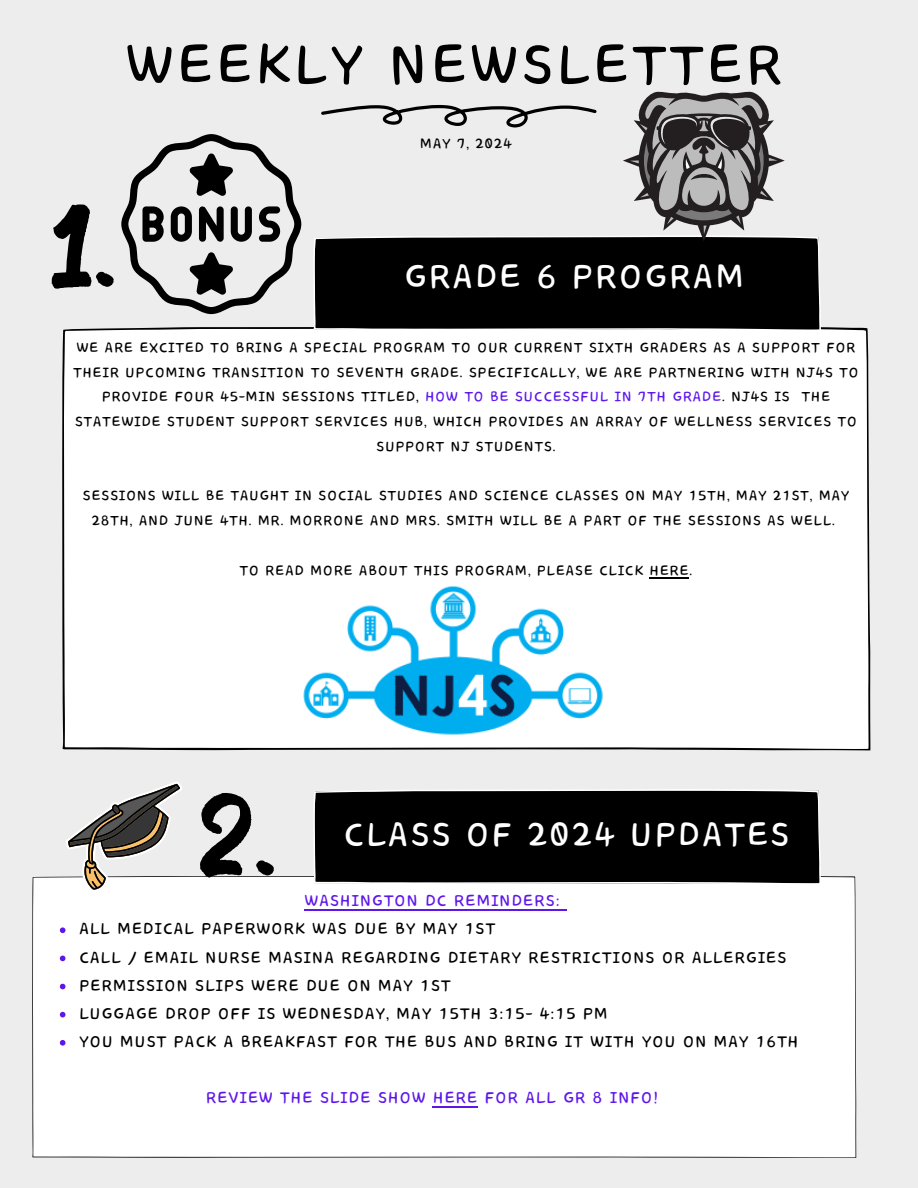
<style>
.page{position:relative;width:918px;height:1188px;background:#ededed}
.page>*{position:absolute;margin:0;border:0;box-sizing:border-box;transform-origin:0 0}
.t1{font:112.95px "Bosk";color:#000}
.t2{font:72px "Core Bandi Face";color:#000}
.t3{font:43.05px "Core Bandi Face";color:#fff}
.t4{font:20.55px "Core Bandi Face";color:#000}
.t5{font:20.55px "Core Bandi Face";color:#5e17eb}
.t6{font:18px/24.8px "Core Bandi Face";color:#000;text-align:center}
.s1{color:#5e17eb}
</style>
<div class="page">
<div style="left:62px;top:327px;width:809px;height:423px;background:#fff"></div>
<div style="left:313px;top:236px;width:508px;height:95px;background:#000"></div>
<svg style="left:321px;top:105px;width:276px;height:22px"></svg>
<svg style="left:623px;top:92px;width:162px;height:149px"></svg>
<div style="left:32px;top:876px;width:824px;height:282px;background:#fff"></div>
<div style="left:313px;top:789px;width:508px;height:95px;background:#000"></div>
<svg style="left:66px;top:782px;width:117px;height:110px"></svg>
<hr style="left:650px;top:578px;width:39px;height:1px;background:#000">
<img style="left:301px;top:581px;width:316px;height:155px">
<svg style="left:121px;top:134px;width:180px;height:180px"></svg>
<hr style="left:304px;top:909px;width:257px;height:2px;background:#5e17eb">
<svg style="left:561px;top:909px;width:6px;height:2px"></svg>
<svg style="left:60px;top:927px;width:5px;height:6px"></svg>
<svg style="left:60px;top:956px;width:5px;height:5px"></svg>
<svg style="left:60px;top:984px;width:5px;height:5px"></svg>
<svg style="left:60px;top:1012px;width:5px;height:5px"></svg>
<svg style="left:60px;top:1040px;width:5px;height:6px"></svg>
<hr style="left:433px;top:1106px;width:45px;height:1px;background:#5e17eb">
<p class="t2" style="left:125px;top:27px;width:661px">WEEKLY NEWSLETTER</p>
<h3 class="t1" style="left:49px;top:202px;width:68px">1.</h3>
<p class="t6" style="left:420px;top:132px;width:94px">MAY 7, 2024</p>
<p class="t3" style="left:404px;top:254px;width:343px">GRADE 6 PROGRAM</p>
<h2 class="t6" style="left:73px;top:336px;width:788px">WE ARE EXCITED TO BRING A SPECIAL PROGRAM TO OUR CURRENT SIXTH GRADERS AS A SUPPORT FOR THEIR UPCOMING TRANSITION TO SEVENTH GRADE. SPECIFICALLY, WE ARE PARTNERING WITH NJ4S TO PROVIDE FOUR 45-MIN SESSIONS TITLED, <span class="s1">HOW TO BE SUCCESSFUL IN 7TH GRADE</span>. NJ4S IS THE STATEWIDE STUDENT SUPPORT SERVICES HUB, WHICH PROVIDES AN ARRAY OF WELLNESS SERVICES TO SUPPORT NJ STUDENTS.</h2>
<p class="t6" style="left:83px;top:484px;width:769px">SESSIONS WILL BE TAUGHT IN SOCIAL STUDIES AND SCIENCE CLASSES ON MAY 15TH, MAY 21ST, MAY<br>28TH, AND JUNE 4TH. MR. MORRONE AND MRS. SMITH WILL BE A PART OF THE SESSIONS AS WELL.</p>
<p class="t6" style="left:240px;top:558px;width:455px">TO READ MORE ABOUT THIS PROGRAM, PLEASE CLICK HERE.</p>
<h1 class="t1" style="left:198px;top:791px;width:80px">2.</h1>
<p class="t3" style="left:343px;top:812px;width:449px">CLASS OF 2024 UPDATES</p>
<p class="t5" style="left:304px;top:890px;width:258px">WASHINGTON DC REMINDERS:</p>
<h1 class="t4" style="left:79px;top:918px;width:418px">ALL MEDICAL PAPERWORK WAS DUE BY MAY 1ST</h1>
<p class="t4" style="left:79px;top:946px;width:710px">CALL / EMAIL NURSE MASINA REGARDING DIETARY RESTRICTIONS OR ALLERGIES</p>
<h3 class="t4" style="left:79px;top:975px;width:374px">PERMISSION SLIPS WERE DUE ON MAY 1ST</h3>
<h4 class="t4" style="left:79px;top:1003px;width:531px">LUGGAGE DROP OFF IS WEDNESDAY, MAY 15TH 3:15- 4:15 PM</h4>
<p class="t4" style="left:79px;top:1031px;width:722px">YOU MUST PACK A BREAKFAST FOR THE BUS AND BRING IT WITH YOU ON MAY 16TH</p>
<p class="t5" style="left:206px;top:1087px;width:455px">REVIEW THE SLIDE SHOW HERE FOR ALL GR 8 INFO!</p>
</div>
